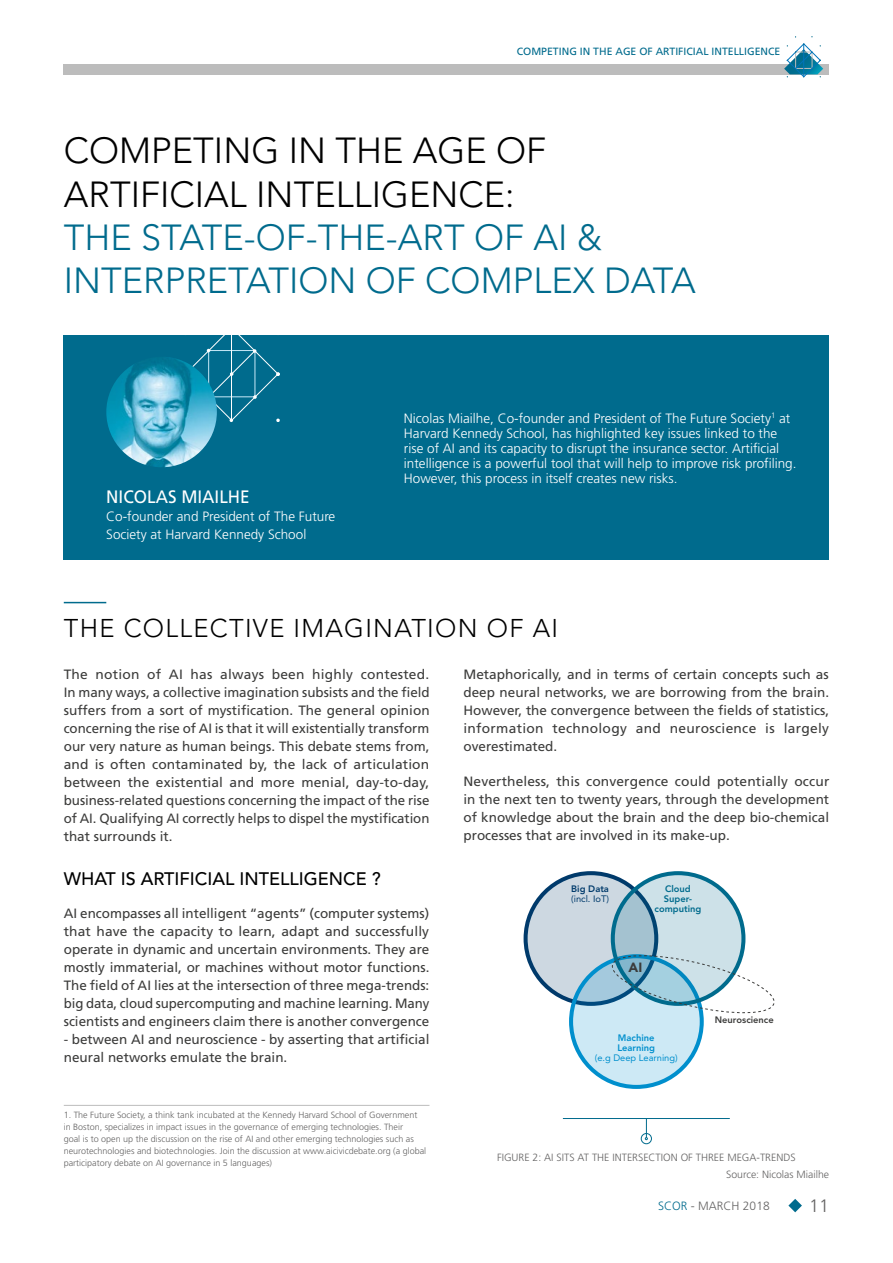
<style>
.page{position:relative;width:893px;height:1263px;background:#fff}
.page>*{position:absolute;margin:0;border:0;box-sizing:border-box;transform-origin:0 0}
.t1{font:300 36px/43.2px "Avenir LT Std";color:#006b8d}
.t2{font:300 36px/43.2px "Avenir LT Std";color:#000}
.t3{font:300 25.5px "Avenir LT Std";letter-spacing:.05em;color:#000}
.t4{font:500 18px "Avenir LT Std";color:#000}
.t5{font:18px "Frutiger LT Std";color:#fff;scale:.95 1}
.t6{font:300 18px "Frutiger LT Std";color:#646363}
.t7{font:13.5px/18px "Frutiger LT Std";color:#3c3c3b;text-align:justify}
.t8{font:300 13.5px/15px "Frutiger LT Std";color:#fff}
.t9{font:900 13.35px "Avenir LT Std";color:#3c3c3b}
.t10{font:300 12px "Frutiger LT Std";color:#646363}
.t11{font:300 10.5px/17.1px "Frutiger LT Std";color:#646363}
.t12{font:10.5px "Frutiger LT Std";color:#006b8d}
.t13{font:800 9.3px/9.9px "Avenir LT Std";color:#006b8d;text-align:center}
.t14{font:9.3px "Avenir LT Std";color:#008fcd}
.t15{font:800 9.3px/9.9px "Avenir LT Std";color:#008fcd}
.t16{font:800 9.3px "Avenir LT Std";color:#3c3c3b}
.t17{font:9.3px "Avenir LT Std";color:#003a6b}
.t18{font:800 9.3px "Avenir LT Std";color:#003a6b}
.t19{font:300 9px/12px "Frutiger LT Std";color:#646363}
.s1{color:#006b8d}
</style>
<div class="page">
<svg style="left:788px;top:1199px;width:14px;height:13px"></svg>
<div style="left:64px;top:64px;width:765px;height:10px;background:#bcbcbc"></div>
<svg style="left:784px;top:36px;width:39px;height:41px"></svg>
<hr style="left:64px;top:602px;width:42px;height:1px;background:#006b8d">
<hr style="left:64px;top:1105px;width:365px;height:1px;background:#bcbcbc">
<div style="left:64px;top:335px;width:765px;height:225px;background:#006b8d"></div>
<svg style="left:186px;top:335px;width:94px;height:87px"></svg>
<img style="left:106px;top:357px;width:111px;height:110px;border-radius:55px">
<svg style="left:526px;top:873px;width:130px;height:131px;background:#beceda"></svg>
<svg style="left:571px;top:956px;width:131px;height:131px;background:#bbdfee"></svg>
<div style="left:569px;top:954px;width:135px;height:135px;border:4px solid #008fcd;border-radius:50%"></div>
<svg style="left:613px;top:873px;width:130px;height:131px;background:#b6d1db"></svg>
<div style="left:611px;top:871px;width:134px;height:135px;border:4px solid #006b8d;border-radius:50%"></div>
<svg style="left:610px;top:952px;width:165px;height:64px"></svg>
<svg style="left:645px;top:1119px;width:3px;height:21px"></svg>
<div style="left:641px;top:1133px;width:11px;height:11px;border:1px solid #006b8d;border-radius:50%"></div>
<hr style="left:563px;top:1118px;width:167px;height:1px;background:#006b8d">
<p class="t12" style="left:517px;top:45px;width:265px">COMPETING IN THE AGE OF ARTIFICIAL INTELLIGENCE</p>
<h1 class="t2" style="left:64px;top:129px;width:484px">COMPETING IN THE AGE OF<br>ARTIFICIAL INTELLIGENCE:</h1>
<h1 class="t1" style="left:64px;top:216px;width:633px">THE STATE-OF-THE-ART OF AI &amp;<br>INTERPRETATION OF COMPLEX DATA</h1>
<h3 class="t5" style="left:106px;top:486px;width:153px">NICOLAS MIAILHE</h3>
<p class="t8" style="left:106px;top:507px;width:231px;line-height:18px">Co-founder and President of The Future<br>Society at Harvard Kennedy School</p>
<p class="t8" style="left:404px;top:411px;width:394px">Nicolas Miailhe, Co-founder and President of The Future Society<sup>1</sup> at Harvard Kennedy School, has highlighted key issues linked to the rise of AI and its capacity to disrupt the insurance sector. Artificial intelligence is a powerful tool that will help to improve risk profiling.<br>However, this process in itself creates new risks.</p>
<h2 class="t3" style="left:64px;top:614px;width:496px">THE COLLECTIVE IMAGINATION OF AI</h2>
<p class="t7" style="left:64px;top:665px;width:367px">The notion of AI has always been highly contested.<br>In many ways, a collective imagination subsists and the field suffers from a sort of mystification. The general opinion concerning the rise of AI is that it will existentially transform our very nature as human beings. This debate stems from, and is often contaminated by, the lack of articulation between the existential and more menial, day-to-day, business-related questions concerning the impact of the rise of AI. Qualifying AI correctly helps to dispel the mystification that surrounds it.</p>
<h3 class="t4" style="left:64px;top:868px;width:319px">WHAT IS ARTIFICIAL INTELLIGENCE ?</h3>
<p class="t7" style="left:64px;top:904px;width:367px">AI encompasses all intelligent “agents” (computer systems) that have the capacity to learn, adapt and successfully operate in dynamic and uncertain environments. They are mostly immaterial, or machines without motor functions.<br>The field of AI lies at the intersection of three mega-trends: big data, cloud supercomputing and machine learning. Many scientists and engineers claim there is another convergence</p>
<p class="t7" style="left:64px;top:1030px;width:367px">- between AI and neuroscience - by asserting that artificial neural networks emulate the brain.</p>
<p class="t7" style="left:463px;top:665px;width:367px">Metaphorically, and in terms of certain concepts such as deep neural networks, we are borrowing from the brain.<br>However, the convergence between the fields of statistics, information technology and neuroscience is largely overestimated.</p>
<p class="t7" style="left:463px;top:772px;width:367px">Nevertheless, this convergence could potentially occur in the next ten to twenty years, through the development of knowledge about the brain and the deep bio-chemical processes that are involved in its make-up.</p>
<p class="t18" style="left:571px;top:883px;width:39px">Big Data</p>
<p class="t17" style="left:571px;top:893px;width:39px">(incl. IoT)</p>
<p class="t13" style="left:655px;top:884px;width:48px">Cloud<br>Super&shy;computing</p>
<p class="t9" style="left:629px;top:960px;width:15px">AI</p>
<p class="t16" style="left:715px;top:1014px;width:60px">Neuroscience</p>
<p class="t15" style="left:617px;top:1033px;width:39px">Machine<br>Learning</p>
<p class="t14" style="left:595px;top:1052px;width:84px">(e.g Deep Learning)</p>
<p class="t19" style="left:64px;top:1108px;width:364px">1. The Future Society, a think tank incubated at the Kennedy Harvard School of Government in Boston, specializes in impact issues in the governance of emerging technologies. Their<br>goal is to open up the discussion on the rise of AI and other emerging technologies such as neurotechnologies and biotechnologies. Join the discussion at www.aicivicdebate.org (a global participatory debate on AI governance in 5 languages)</p>
<p class="t11" style="left:726px;top:1148px;width:105px;text-indent:-229px">FIGURE 2: AI SITS AT THE INTERSECTION OF THREE MEGA-TRENDS<br>Source: Nicolas Miailhe</p>
<p class="t10" style="left:658px;top:1199px;width:113px"><span class="s1">SCOR</span> - MARCH 2018</p>
<h3 class="t6" style="left:809px;top:1196px;width:22px">11</h3>
</div>
